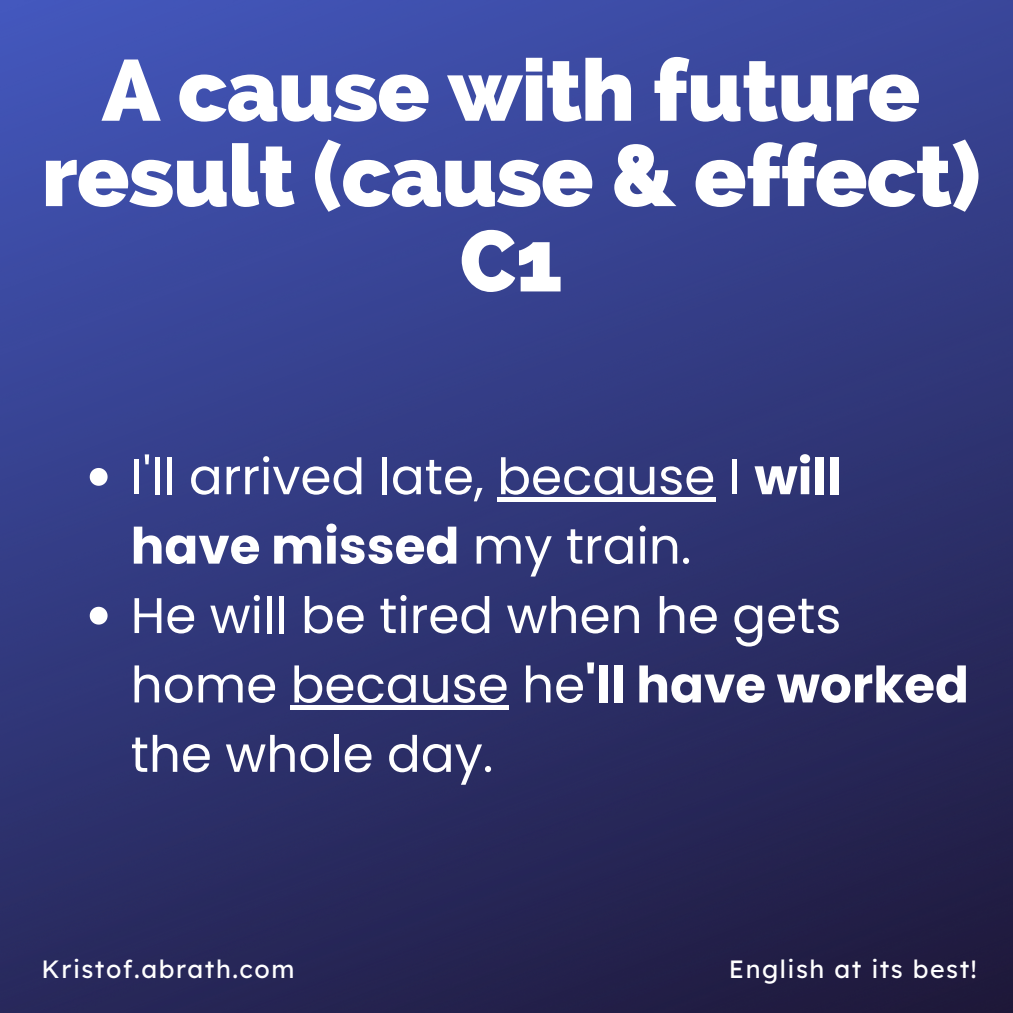
<style>
.page{position:relative;width:1013px;height:1013px;background:#fff}
.page>*{position:absolute;margin:0;border:0;box-sizing:border-box;transform-origin:0 0}
.t1{font:800 86.25px/85.2px "Raleway";letter-spacing:-.01em;color:#fff;text-align:center}
.t2{font:50px/69.4px "Poppins";color:#fff}
.t3{font:25px "Lexend Deca";letter-spacing:.06em;color:#fff}
.s1{font-weight:700}
</style>
<div class="page">
<img style="left:0;top:0;width:1012px;height:1012px">
<svg style="left:90px;top:468px;width:18px;height:18px"></svg>
<hr style="left:497px;top:497px;width:218px;height:4px;background:#fff">
<svg style="left:90px;top:606px;width:18px;height:18px"></svg>
<div style="left:290px;top:705px;width:218px;height:5px;background:#fff"></div>
<h1 class="t1" style="left:42px;top:48px;width:940px">A cause with future result (cause &amp; effect)<br>C1</h1>
<p class="t2" style="left:131px;top:442px;width:839px">I'll arrived late, because I <span class="s1">will have missed</span> my train.<br>He will be tired when he gets home because he<span class="s1">'ll have worked </span>the whole day.</p>
<p class="t3" style="left:42px;top:953px;width:254px">Kristof.abrath.com</p>
<p class="t3" style="left:729px;top:953px;width:249px">English at its best!</p>
</div>
